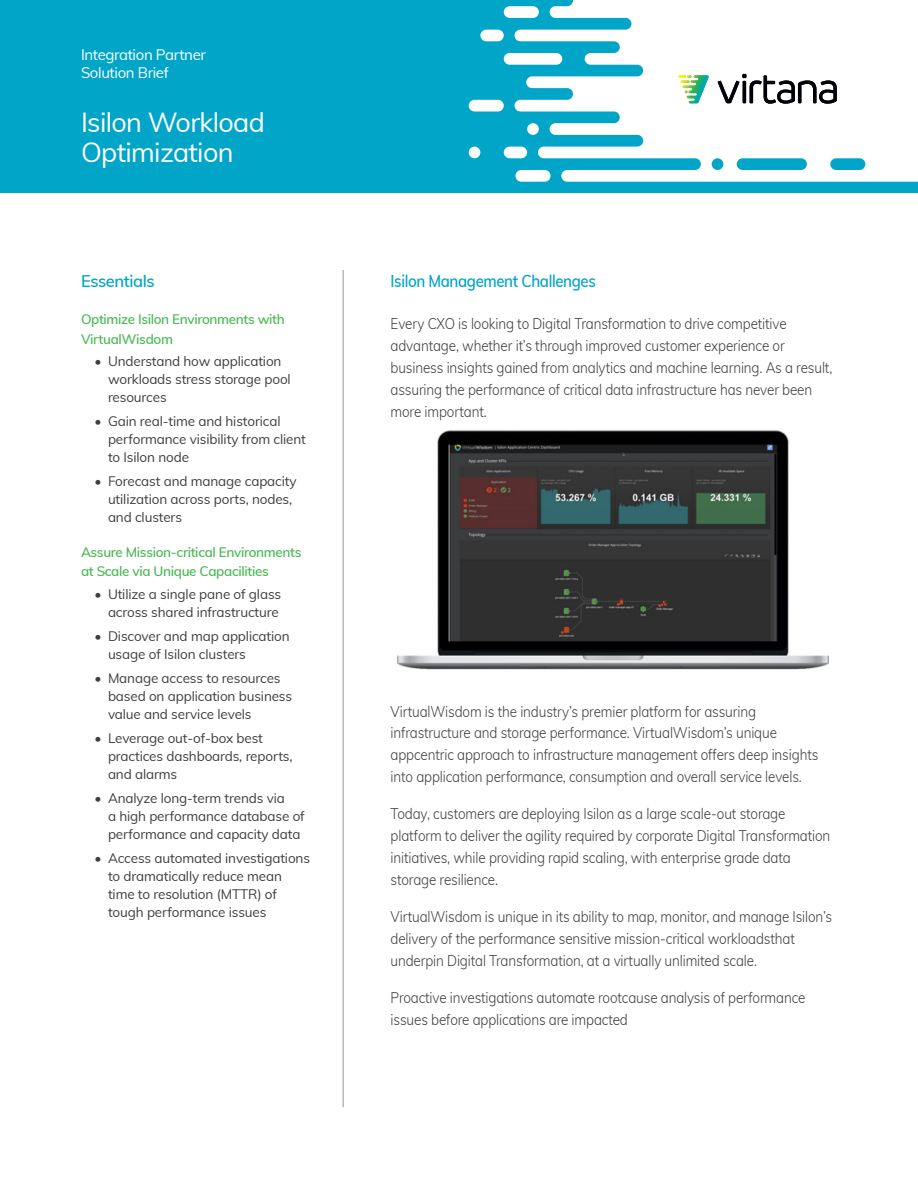
<style>
.page{position:relative;width:918px;height:1188px;background:#fff}
.page>*{position:absolute;margin:0;border:0;box-sizing:border-box;transform-origin:0 0}
.Title__DS{font:27px/30px "Muli";letter-spacing:-.025em;color:#fff}
.Subhead__DS{font:600 16.8px "Muli";letter-spacing:-.025em;color:#00a5c8;scale:.89 1}
.Sidebar_Header__DS{font:600 16.5px "Muli";letter-spacing:-.025em;color:#00a5c8}
.Subhead_2__DS{font:300 15.15px/21.9px "Muli";letter-spacing:-.01em;color:#3e3e3f;scale:.89 1}
.t1{font:15px/18px "Muli";letter-spacing:-.025em;color:#fff}
.Sidebar_Body__DS{font:13.5px/18px "Muli";letter-spacing:-.01em;color:#3e3e3f}
.Sidebar_Subhead__DS{font:600 13.5px/19.5px "Muli";letter-spacing:-.025em;color:#4cb957}
</style>
<div class="page">
<div style="left:0;top:0;width:918px;height:194px;background:#00a5c8"></div>
<svg style="left:469px;top:0;width:449px;height:182px;fill:#fff"></svg>
<div style="left:882px;top:153px;width:36px;height:22px;background:#fff"></div>
<div style="left:633px;top:106px;width:82px;height:22px;background:#fff"></div>
<div style="left:652px;top:128px;width:238px;height:21px;background:#fff"></div>
<div style="left:712px;top:158px;width:11px;height:12px;background:#00a5c8;border-radius:50%"></div>
<svg style="left:718px;top:74px;width:119px;height:30px;background:#a9a9ac"></svg>
<svg style="left:678px;top:75px;width:31px;height:28px"></svg>
<hr style="left:343px;top:270px;width:1px;height:837px;background:#939598">
<img style="left:397px;top:430px;width:432px;height:240px">
<p class="t1" style="left:81px;top:45px;width:126px">Integration Partner<br>Solution Brief</p>
<p class="Title__DS" style="left:81px;top:106px;width:185px">Isilon Workload<br>Optimization</p>
<p class="Sidebar_Header__DS" style="left:81px;top:269px;width:75px">Essentials</p>
<p class="Sidebar_Subhead__DS" style="left:81px;top:309px;width:205px">Optimize Isilon Environments with<br>VirtualWisdom</p>
<p class="Sidebar_Body__DS" style="left:108px;top:352px;width:184px;text-indent:-14px">• Understand how application workloads stress storage pool resources</p>
<p class="Sidebar_Body__DS" style="left:108px;top:412px;width:199px;text-indent:-14px">• Gain real-time and historical performance visibility from client to Isilon node</p>
<p class="Sidebar_Body__DS" style="left:108px;top:472px;width:190px;text-indent:-14px">• Forecast and manage capacity utilization across ports, nodes, and clusters</p>
<p class="Sidebar_Subhead__DS" style="left:81px;top:541px;width:222px">Assure Mission-critical Environments at Scale via Unique Capacilities</p>
<p class="Sidebar_Body__DS" style="left:94px;top:584px;width:188px;text-align:right">• Utilize a single pane of glass across shared infrastructure</p>
<p class="Sidebar_Body__DS" style="left:108px;top:626px;width:183px;text-indent:-14px">• Discover and map application usage of Isilon clusters</p>
<p class="Sidebar_Body__DS" style="left:108px;top:668px;width:186px;text-indent:-14px">• Manage access to resources based on application business value and service levels</p>
<p class="Sidebar_Body__DS" style="left:108px;top:728px;width:186px;text-indent:-14px">• Leverage out-of-box best practices dashboards, reports, and alarms</p>
<p class="Sidebar_Body__DS" style="left:108px;top:788px;width:198px;text-indent:-14px">• Analyze long-term trends via<br>a high performance database of performance and capacity data</p>
<p class="Sidebar_Body__DS" style="left:108px;top:848px;width:204px;text-indent:-14px">• Access automated investigations to dramatically reduce mean time to resolution (MTTR) of tough performance issues</p>
<p class="Subhead__DS" style="left:391px;top:269px;width:232px">Isilon Management Challenges</p>
<p class="Subhead_2__DS" style="left:391px;top:312px;width:498px">Every CXO is looking to Digital Transformation to drive competitive advantage, whether it’s through improved customer experience or business insights gained from analytics and machine learning. As a result, assuring the performance of critical data infrastructure has never been more important.</p>
<p class="Subhead_2__DS" style="left:391px;top:699px;width:482px">VirtualWisdom is the industry’s premier platform for assuring infrastructure and storage performance. VirtualWisdom’s unique appcentric approach to infrastructure management offers deep insights into application performance, consumption and overall service levels.</p>
<p class="Subhead_2__DS" style="left:391px;top:802px;width:496px">Today, customers are deploying Isilon as a large scale-out storage platform to deliver the agility required by corporate Digital Transformation initiatives, while providing rapid scaling, with enterprise grade data storage resilience.</p>
<p class="Subhead_2__DS" style="left:391px;top:905px;width:498px">VirtualWisdom is unique in its ability to map, monitor, and manage Isilon’s delivery of the performance sensitive mission-critical workloadsthat underpin Digital Transformation, at a virtually unlimited scale.</p>
<p class="Subhead_2__DS" style="left:391px;top:986px;width:468px">Proactive investigations automate rootcause analysis of performance issues before applications are impacted</p>
</div>
